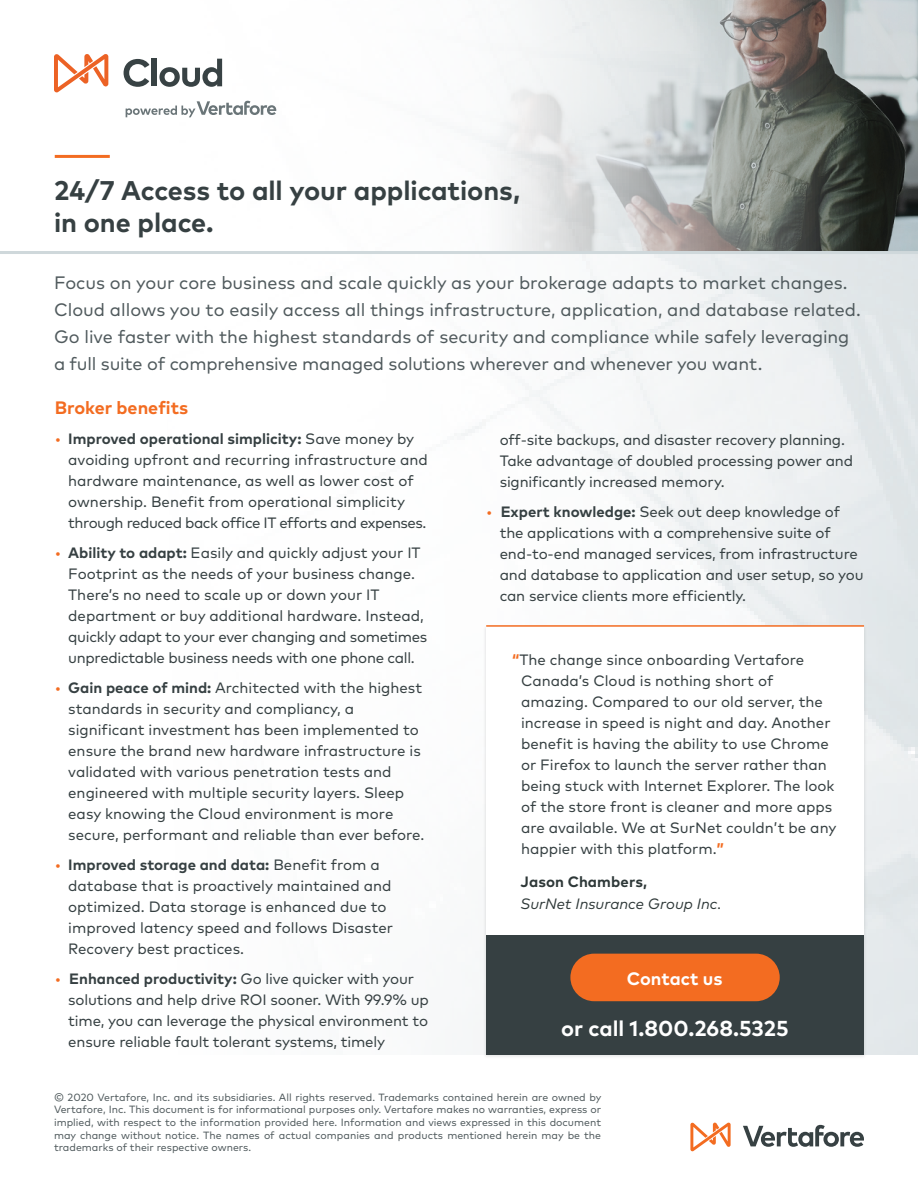
<style>
.page{position:relative;width:918px;height:1188px;background:#fff}
.page>*{position:absolute;margin:0;border:0;box-sizing:border-box;transform-origin:0 0}
.t1{font:700 27px/32.4px "Mark Pro";letter-spacing:-.005em;color:#364042}
.t2{font:700 21.6px "Mark Pro";color:#fff}
.t3{font:18px/27px "Mark Pro";color:#505a5d}
.t4{font:700 18px "Mark Pro";color:#f36c21}
.t5{font:700 18px "Mark Pro";color:#fff}
.t6{font:15px/21px "Mark Pro";color:#364042}
.t7{font:italic 15px "Mark Pro";color:#2e3838}
.t8{font:700 15px "Mark Pro";letter-spacing:.01em;color:#2e3838}
.t9{font:10.5px/12.6px "Mark Pro";color:#505a5d;text-align:justify}
.s1{color:#f36c21}
.s2{font-weight:700}
.s3{font-weight:700;color:#f36c21}
</style>
<div class="page">
<img style="left:55px;top:55px;width:863px;height:1000px">
<img style="left:439px;top:0;width:479px;height:251px">
<svg style="left:690px;top:1122px;width:41px;height:29px"></svg>
<svg style="left:743px;top:1125px;width:121px;height:22px"></svg>
<hr style="left:0;top:251px;width:918px;height:3px;background:#cfd8db">
<div style="left:483px;top:625px;width:384px;height:434px;background:#000;opacity:.1"></div>
<div style="left:486px;top:627px;width:378px;height:428px;background:#fff"></div>
<hr style="left:486px;top:625px;width:378px;height:2px;background:#f36c21">
<div style="left:486px;top:935px;width:378px;height:120px;background:#364042"></div>
<div style="left:570px;top:954px;width:210px;height:47px;background:#f36c21;border-radius:24px"></div>
<hr style="left:55px;top:155px;width:55px;height:3px;background:#f36c21">
<svg style="left:126px;top:101px;width:150px;height:16px"></svg>
<svg style="left:124px;top:59px;width:25px;height:28px"></svg>
<div style="left:152px;top:59px;width:5px;height:27px;background:#384244"></div>
<svg style="left:159px;top:59px;width:63px;height:28px"></svg>
<svg style="left:54px;top:54px;width:54px;height:38px"></svg>
<h1 class="t1" style="left:54px;top:172px;width:468px">24/7 Access to all your applications, in one place.</h1>
<p class="t3" style="left:54px;top:268px;width:808px">Focus on your core business and scale quickly as your brokerage adapts to market changes.<br>Cloud allows you to easily access all things infrastructure, application, and database related.<br>Go live faster with the highest standards of security and compliance while safely leveraging a full suite of comprehensive managed solutions wherever and whenever you want.</p>
<p class="t4" style="left:55px;top:394px;width:135px">Broker benefits</p>
<p class="t6" style="left:68px;top:427px;width:361px;text-indent:-14px"><span class="s1">•</span> <span class="s2">Improved operational simplicity:</span> Save money by avoiding upfront and recurring infrastructure and hardware maintenance, as well as lower cost of ownership. Benefit from operational simplicity through reduced back office IT efforts and expenses.</p>
<p class="t6" style="left:68px;top:541px;width:361px;text-indent:-13px"><span class="s1">•</span> <span class="s2">Ability to adapt:</span> Easily and quickly adjust your IT Footprint as the needs of your business change.<br>There’s no need to scale up or down your IT department or buy additional hardware. Instead, quickly adapt to your ever changing and sometimes unpredictable business needs with one phone call.</p>
<p class="t6" style="left:68px;top:676px;width:358px;text-indent:-14px"><span class="s1">•</span> <span class="s2">Gain peace of mind:</span> Architected with the highest standards in security and compliancy, a significant investment has been implemented to ensure the brand new hardware infrastructure is validated with various penetration tests and engineered with multiple security layers. Sleep easy knowing the Cloud environment is more secure, performant and reliable than ever before.</p>
<p class="t6" style="left:68px;top:853px;width:326px;text-indent:-14px"><span class="s1">•</span> <span class="s2">Improved storage and data:</span> Benefit from a database that is proactively maintained and optimized. Data storage is enhanced due to improved latency speed and follows Disaster Recovery best practices.</p>
<p class="t6" style="left:68px;top:967px;width:362px;text-indent:-14px"><span class="s1">•</span> <span class="s2">Enhanced productivity:</span> Go live quicker with your solutions and help drive ROI sooner. With 99.9% up time, you can leverage the physical environment to ensure reliable fault tolerant systems, timely</p>
<p class="t6" style="left:500px;top:428px;width:355px">off-site backups, and disaster recovery planning.<br>Take advantage of doubled processing power and significantly increased memory.</p>
<p class="t6" style="left:500px;top:500px;width:366px;text-indent:-13px"><span class="s1">•</span> <span class="s2">Expert knowledge:</span> Seek out deep knowledge of the applications with a comprehensive suite of end-to-end managed services, from infrastructure and database to application and user setup, so you can service clients more efficiently.</p>
<p class="t6" style="left:521px;top:648px;width:317px;text-indent:-9px"><span class="s3">“</span>The change since onboarding Vertafore Canada’s Cloud is nothing short of amazing. Compared to our old server, the increase in speed is night and day. Another benefit is having the ability to use Chrome or Firefox to launch the server rather than being stuck with Internet Explorer. The look of the store front is cleaner and more apps are available. We at SurNet couldn’t be any happier with this platform.<span class="s3">”</span></p>
<p class="t8" style="left:520px;top:870px;width:128px">Jason Chambers,</p>
<p class="t7" style="left:520px;top:893px;width:203px">SurNet Insurance Group Inc.</p>
<p class="t5" style="left:627px;top:965px;width:97px">Contact us</p>
<h2 class="t2" style="left:561px;top:1012px;width:229px">or call 1.800.268.5325</h2>
<p class="t9" style="left:54px;top:1090px;width:549px">© 2020 Vertafore, Inc. and its subsidiaries. All rights reserved. Trademarks contained herein are owned by Vertafore, Inc. This document is for informational purposes only. Vertafore makes no warranties, express or implied, with respect to the information provided here. Information and views expressed in this document may change without notice. The names of actual companies and products mentioned herein may be the trademarks of their respective owners.</p>
</div>
